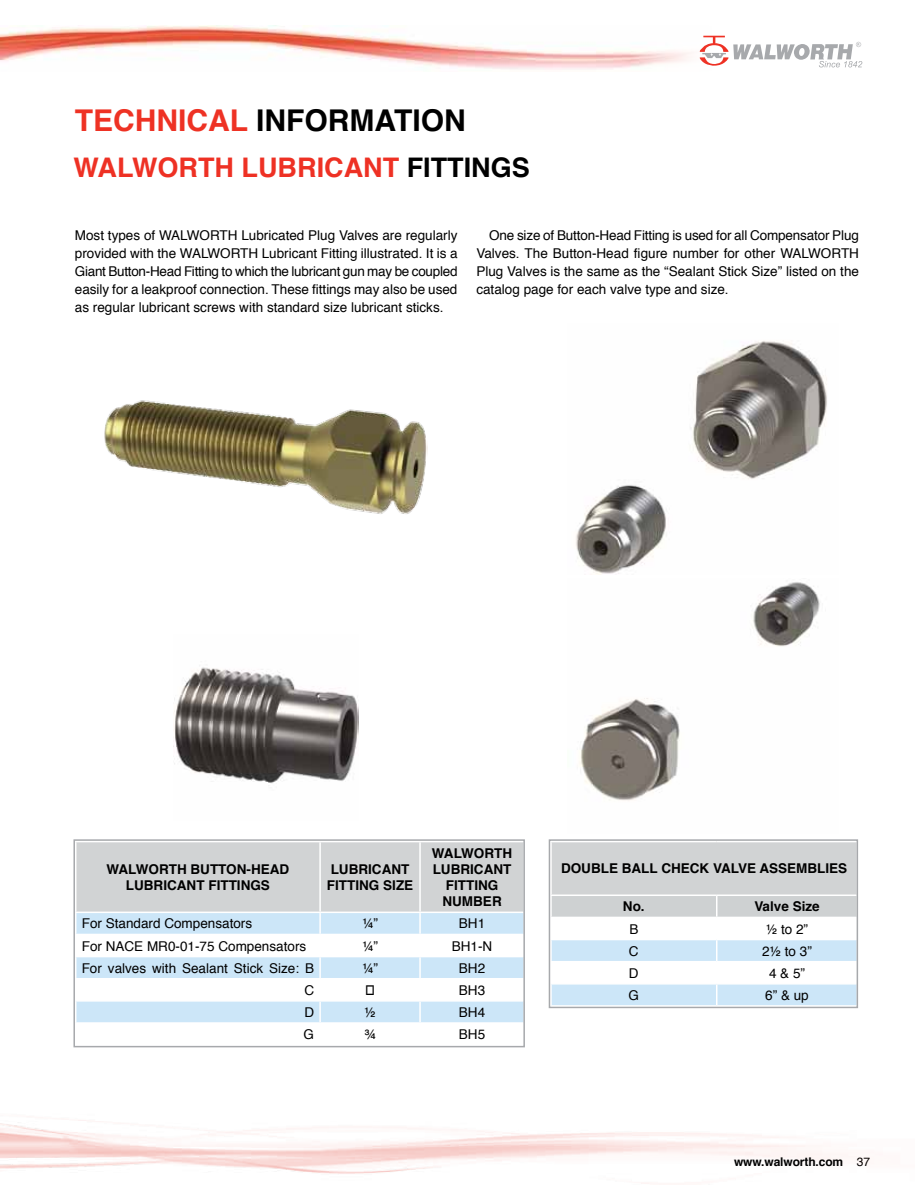
<style>
.page{position:relative;width:915px;height:1191px;background:#fff}
.page>*{position:absolute;margin:0;border:0;box-sizing:border-box;transform-origin:0 0}
.t1{font:700 30px "Helvetica";color:#000}
.t2{font:700 27px "Helvetica";color:#ee3124}
.t3{font:13.5px/18px "Helvetica";color:#000;text-align:justify}
.t4{font:700 13.5px/16.2px "Helvetica";color:#000;text-align:center}
.t5{font:700 12px "Helvetica";letter-spacing:-.01em;color:#000}
.s1{color:#ee3224}
.s2{color:#000}
.s3{font-weight:400}
</style>
<div class="page">
<svg style="left:716px;top:36px;width:146px;height:31px"></svg>
<img style="left:0;top:26px;width:716px;height:44px">
<img style="left:173px;top:667px;width:185px;height:117px">
<img style="left:576px;top:341px;width:251px;height:234px">
<img style="left:579px;top:582px;width:241px;height:219px">
<svg style="left:76px;top:842px;width:445px;height:181px"></svg>
<div style="left:73px;top:839px;width:451px;height:208px;border:2px solid #a7a9ac"></div>
<div style="left:550px;top:841px;width:307px;height:54px;background:#d1d3d4"></div>
<hr style="left:550px;top:894px;width:166px;height:2px;background:#fff">
<hr style="left:716px;top:894px;width:141px;height:2px;background:#fff">
<svg style="left:551px;top:896px;width:303px;height:109px"></svg>
<div style="left:548px;top:839px;width:309px;height:169px;border:2px solid #a7a9ac"></div>
<img style="left:104px;top:400px;width:324px;height:114px">
<h1 class="t1" style="left:75px;top:96px;width:392px"><span class="s1">TECHNICAL</span> INFORMATION</h1>
<h2 class="t2" style="left:73px;top:145px;width:457px">WALWORTH LUBRICANT <span class="s2">FITTINGS</span></h2>
<p class="t3" style="left:75px;top:226px;width:384px">Most types of WALWORTH Lubricated Plug Valves are regularly provided with the WALWORTH Lubricant Fitting illustrated. It is a Giant Button-Head Fitting to which the lubricant gun may be coupled easily for a leakproof connection. These fittings may also be used as regular lubricant screws with standard size lubricant sticks.</p>
<p class="t3" style="left:476px;top:226px;width:384px;text-indent:13px">One size of Button-Head Fitting is used for all Compensator Plug Valves. The Button-Head figure number for other WALWORTH Plug Valves is the same as the “Sealant Stick Size” listed on the catalog page for each valve type and size.</p>
<p class="t4" style="left:106px;top:861px;width:184px">WALWORTH BUTTON-HEAD<br>LUBRICANT FITTINGS</p>
<p class="t4" style="left:327px;top:861px;width:88px;text-align:left">LUBRICANT<br>FITTING SIZE</p>
<p class="t4" style="left:432px;top:845px;width:82px">WALWORTH<br>LUBRICANT<br>FITTING<br>NUMBER</p>
<p class="t3" style="left:82px;top:915px;width:172px">For Standard Compensators</p>
<p class="t3" style="left:362px;top:915px;width:17px">¼”</p>
<p class="t3" style="left:459px;top:915px;width:28px">BH1</p>
<p class="t3" style="left:82px;top:937px;width:226px">For NACE MR0-01-75 Compensators</p>
<p class="t3" style="left:362px;top:937px;width:17px">¼”</p>
<p class="t3" style="left:451px;top:937px;width:42px">BH1-N</p>
<p class="t3" style="left:82px;top:959px;width:234px">For valves with Sealant Stick Size: B</p>
<p class="t3" style="left:362px;top:959px;width:17px">¼”</p>
<p class="t3" style="left:459px;top:959px;width:28px">BH2</p>
<p class="t3" style="left:304px;top:981px;width:11px">C</p>
<p class="t3" style="left:365px;top:981px;width:10px">⅜</p>
<p class="t3" style="left:459px;top:981px;width:28px">BH3</p>
<p class="t3" style="left:304px;top:1003px;width:11px">D</p>
<p class="t3" style="left:364px;top:1003px;width:13px">½</p>
<p class="t3" style="left:459px;top:1003px;width:28px">BH4</p>
<p class="t3" style="left:303px;top:1025px;width:12px">G</p>
<p class="t3" style="left:364px;top:1025px;width:13px">¾</p>
<p class="t3" style="left:459px;top:1025px;width:28px">BH5</p>
<p class="t4" style="left:561px;top:860px;width:288px">DOUBLE BALL CHECK VALVE ASSEMBLIES</p>
<p class="t4" style="left:622px;top:898px;width:23px">No.</p>
<p class="t4" style="left:754px;top:898px;width:67px">Valve Size</p>
<p class="t3" style="left:629px;top:920px;width:11px">B</p>
<p class="t3" style="left:765px;top:920px;width:44px">½ to 2”</p>
<p class="t3" style="left:628px;top:942px;width:11px">C</p>
<p class="t3" style="left:762px;top:942px;width:51px">2½ to 3”</p>
<p class="t3" style="left:628px;top:964px;width:11px">D</p>
<p class="t3" style="left:768px;top:964px;width:38px">4 &amp; 5”</p>
<p class="t3" style="left:628px;top:986px;width:12px">G</p>
<p class="t3" style="left:765px;top:986px;width:45px">6” &amp; up</p>
<p class="t5" style="left:733px;top:1151px;width:137px">www.walworth.com <span class="s3">37</span></p>
</div>
